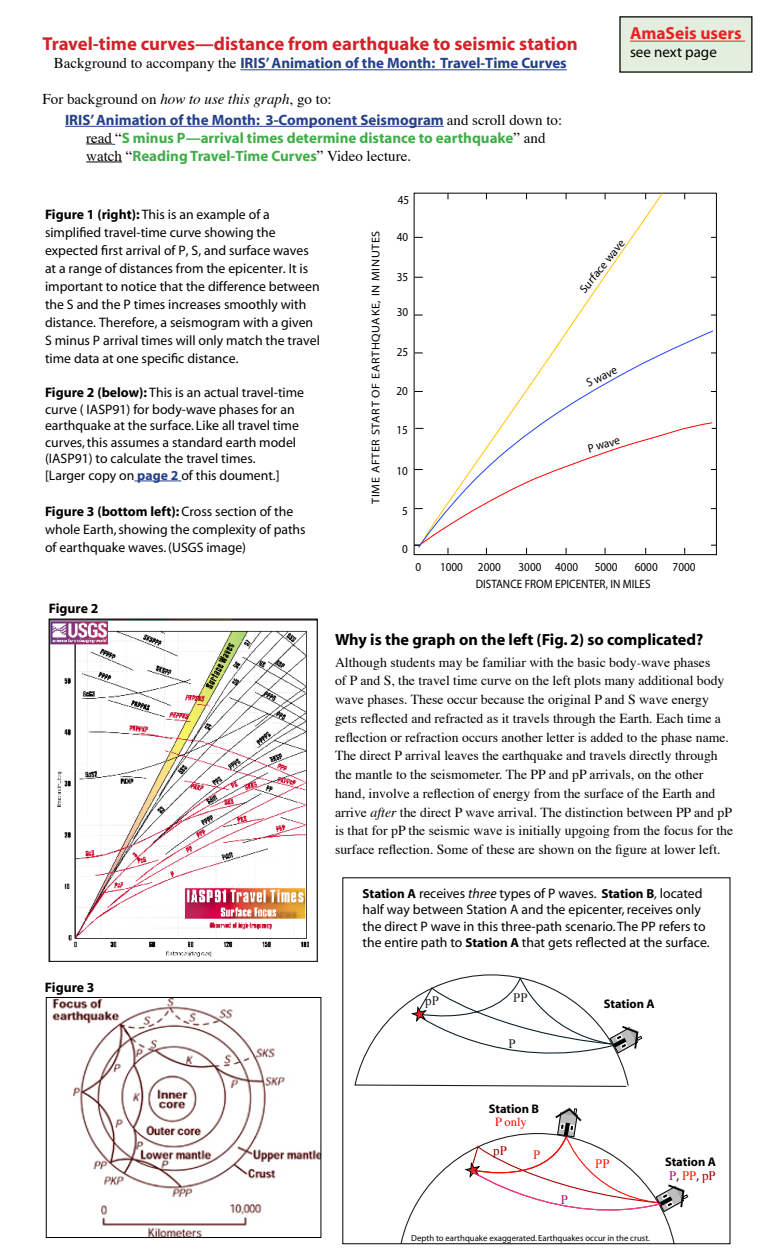
<style>
.page{position:relative;width:765px;height:1260px;background:#fff}
.page>*{position:absolute;margin:0;border:0;box-sizing:border-box;transform-origin:0 0}
.t1{font:700 18.75px "Myriad";color:#d2232a}
.t2{font:700 17.5px "Myriad";color:#ed2124}
.t3{font:700 16.25px "Myriad";color:#000}
.t4{font:700 15px/18px "Myriad";color:#41ad49}
.t5{font:700 15px "Myriad";color:#25408f}
.t6{font:15px "Times";color:#000}
.t7{font:15px "Myriad";color:#000}
.t8{font:13.75px/18px "Myriad";color:#000}
.t9{font:13.75px/18.8px "Times";color:#000}
.t10{font:700 13.75px "Myriad";color:#000}
.t11{font:13.12px "Myriad Pro";color:#000}
.t12{font:13.12px "Times New Roman";color:#241f21}
.t13{font:13.12px "Times New Roman";color:#ff1c00}
.t14{font:13.12px "Times New Roman";color:#9e0000}
.t15{font:13.12px "Times New Roman";color:#bf007a}
.t16{font:700 12.5px "Myriad";color:#000}
.t17{font:12.5px "Times";color:#f00}
.t18{font:12.25px/17px "Myriad Pro";color:#000;scale:.92 1}
.t19{font:12.12px "Myriad Pro";color:#000;scale:.93 1}
.t20{font:12px "Myriad Pro";color:#000;scale:.94 1}
.t21{font:11.62px "Myriad Pro";color:#000}
.t22{font:11.12px "Myriad Pro";letter-spacing:.05em;color:#000;scale:1.09 1}
.t23{font:8.75px "Myriad";color:#000}
.s1{font-family:"Times";font-weight:400;color:#000}
.s2{font-style:italic}
.s3{color:#25408f}
.s4{font-weight:700}
.s5{font-weight:700;color:#25408f}
.s6{font-weight:700;font-size:13.12px}
.s7{font-size:13.12px}
.s8{font-family:"Times New Roman";color:#bf007a}
.s9{font-family:"Times New Roman";color:#ff1c00}
.s10{font-family:"Times New Roman";color:#9e0000}
</style>
<div class="page">
<div style="left:620px;top:17px;width:132px;height:55px;background:#e3eede"></div>
<div style="left:619px;top:16px;width:133px;height:57px;border:1px solid #000"></div>
<img style="left:51px;top:621px;width:258px;height:336px">
<div style="left:49px;top:619px;width:269px;height:343px;border:1px solid #000"></div>
<svg style="left:417px;top:192px;width:246px;height:138px"></svg>
<svg style="left:417px;top:330px;width:297px;height:92px"></svg>
<svg style="left:413px;top:422px;width:304px;height:134px"></svg>
<hr style="left:134px;top:481px;width:47px;height:1px;background:#25408f">
<hr style="left:240px;top:69px;width:327px;height:1px;background:#25408f">
<hr style="left:65px;top:126px;width:379px;height:1px;background:#25408f">
<svg style="left:86px;top:144px;width:29px;height:1px"></svg>
<hr style="left:86px;top:162px;width:36px;height:1px;background:#000">
<img style="left:52px;top:999px;width:267px;height:237px">
<div style="left:46px;top:997px;width:275px;height:241px;border:1px solid #000"></div>
<hr style="left:630px;top:41px;width:115px;height:1px;background:#ed2124">
<svg style="left:354px;top:974px;width:289px;height:113px"></svg>
<svg style="left:401px;top:1107px;width:288px;height:137px"></svg>
<h1 class="t1" style="left:42px;top:34px;width:537px">Travel-time curves—distance from earthquake to seismic station</h1>
<p class="t5" style="left:54px;top:56px;width:515px"><span class="s1">Background to accompany the</span> IRIS’ Animation of the Month: Travel-Time Curves</p>
<p class="t6" style="left:42px;top:85px;width:291px">For background on <span class="s2">how to use this graph</span>, go to:</p>
<p class="t4" style="left:86px;top:111px;width:478px;text-indent:-21px"><span class="s3">IRIS’ Animation of the Month: 3-Component Seismogram</span> <span class="s1">and scroll down to: read “</span>S minus P—arrival times determine distance to earthquake<span class="s1">” and watch “</span>Reading Travel-Time Curves<span class="s1">” Video lecture.</span></p>
<p class="t18" style="left:398px;top:191px;width:14px">45</p>
<p class="t2" style="left:630px;top:24px;width:113px">AmaSeis users</p>
<p class="t7" style="left:630px;top:45px;width:88px">see next page</p>
<p class="t8" style="left:45px;top:206px;width:276px"><span class="s4">Figure 1 (right):</span> This is an example of a simplified travel-time curve showing the expected first arrival of P, S, and surface waves at a range of distances from the epicenter. It is important to notice that the difference between the S and the P times increases smoothly with distance. Therefore, a seismogram with a given S minus P arrival times will only match the travel time data at one specific distance.</p>
<p class="t8" style="left:45px;top:385px;width:261px;line-height:16.5px"><span class="s4">Figure 2 (below):</span> This is an actual travel-time curve ( IASP91) for body-wave phases for an earthquake at the surface. Like all travel time curves, this assumes a standard earth model (IASP91) to calculate the travel times.<br>[Larger copy on <span class="s5">page 2</span> of this doument.]</p>
<p class="t8" style="left:45px;top:503px;width:262px"><span class="s4">Figure 3 (bottom left):</span> Cross section of the whole Earth, showing the complexity of paths of earthquake waves. (USGS image)</p>
<p class="t10" style="left:49px;top:601px;width:51px">Figure 2</p>
<p class="t10" style="left:45px;top:980px;width:51px">Figure 3</p>
<p class="t22" style="left:369px;top:504px;width:252px;rotate:-90deg">TIME AFTER START OF EARTHQUAKE, IN MINUTES</p>
<p class="t18" style="left:397px;top:228px;width:14px">40</p>
<p class="t18" style="left:397px;top:268px;width:14px">35</p>
<p class="t18" style="left:397px;top:303px;width:14px">30</p>
<p class="t18" style="left:397px;top:343px;width:14px">25</p>
<p class="t18" style="left:396px;top:382px;width:14px">20</p>
<p class="t18" style="left:396px;top:421px;width:14px">15</p>
<p class="t18" style="left:396px;top:462px;width:14px">10</p>
<p class="t18" style="left:402px;top:502px;width:8px">5</p>
<p class="t18" style="left:402px;top:540px;width:8px">0</p>
<p class="t18" style="left:416px;top:558px;width:8px">0</p>
<p class="t21" style="left:576px;top:287px;width:66px;rotate:-51deg">Surface wave</p>
<p class="t20" style="left:584px;top:377px;width:36px;rotate:-26deg">S wave</p>
<p class="t19" style="left:586px;top:441px;width:37px;rotate:-16deg">P wave</p>
<p class="t18" style="left:440px;top:558px;width:67px">1000 2000</p>
<p class="t18" style="left:519px;top:558px;width:66px">3000 4000</p>
<p class="t18" style="left:595px;top:558px;width:26px">5000</p>
<p class="t18" style="left:476px;top:558px;width:240px;text-indent:159px">6000 7000<br>DISTANCE FROM EPICENTER, IN MILES</p>
<p class="t3" style="left:335px;top:631px;width:370px">Why is the graph on the left (Fig. 2) so complicated?</p>
<p class="t9" style="left:335px;top:651px;width:400px">Although students may be familiar with the basic body-wave phases<br>of P and S, the travel time curve on the left plots many additional body wave phases. These occur because the original P and S wave energy gets reflected and refracted as it travels through the Earth. Each time a reflection or refraction occurs another letter is added to the phase name.<br>The direct P arrival leaves the earthquake and travels directly through the mantle to the seismometer. The PP and pP arrivals, on the other hand, involve a reflection of energy from the surface of the Earth and arrive <span class="s2">after</span> the direct P wave arrival. The distinction between PP and pP is that for pP the seismic wave is initially upgoing from the focus for the surface reflection. Some of these are shown on the figure at lower left.</p>
<p class="t8" style="left:362px;top:886px;width:349px;line-height:16.5px"><span class="s6">Station A</span> receives <span class="s2">three</span> types of P waves. <span class="s6">Station B</span><span class="s7">,</span> located half way between Station A and the epicenter, receives only the direct P wave in this three-path scenario. The PP refers to the entire path to <span class="s6">Station A</span> that gets reflected at the surface.</p>
<p class="t12" style="left:425px;top:993px;width:15px">pP</p>
<p class="t12" style="left:513px;top:990px;width:16px">PP</p>
<p class="t12" style="left:509px;top:1036px;width:9px">P</p>
<p class="t16" style="left:604px;top:998px;width:53px">Station A</p>
<p class="t16" style="left:489px;top:1103px;width:52px">Station B</p>
<p class="t17" style="left:495px;top:1110px;width:33px">P only</p>
<p class="t14" style="left:493px;top:1143px;width:15px">pP</p>
<p class="t13" style="left:533px;top:1147px;width:9px">P</p>
<p class="t13" style="left:595px;top:1156px;width:16px">PP</p>
<p class="t15" style="left:561px;top:1192px;width:9px">P</p>
<p class="t23" style="left:411px;top:1234px;width:240px">Depth to earthquake exaggerated. Earthquakes occur in the crust.</p>
<p class="t16" style="left:665px;top:1155px;width:53px">Station A</p>
<p class="t11" style="left:669px;top:1167px;width:48px"><span class="s8">P</span>, <span class="s9">PP</span>, <span class="s10">pP</span></p>
</div>
